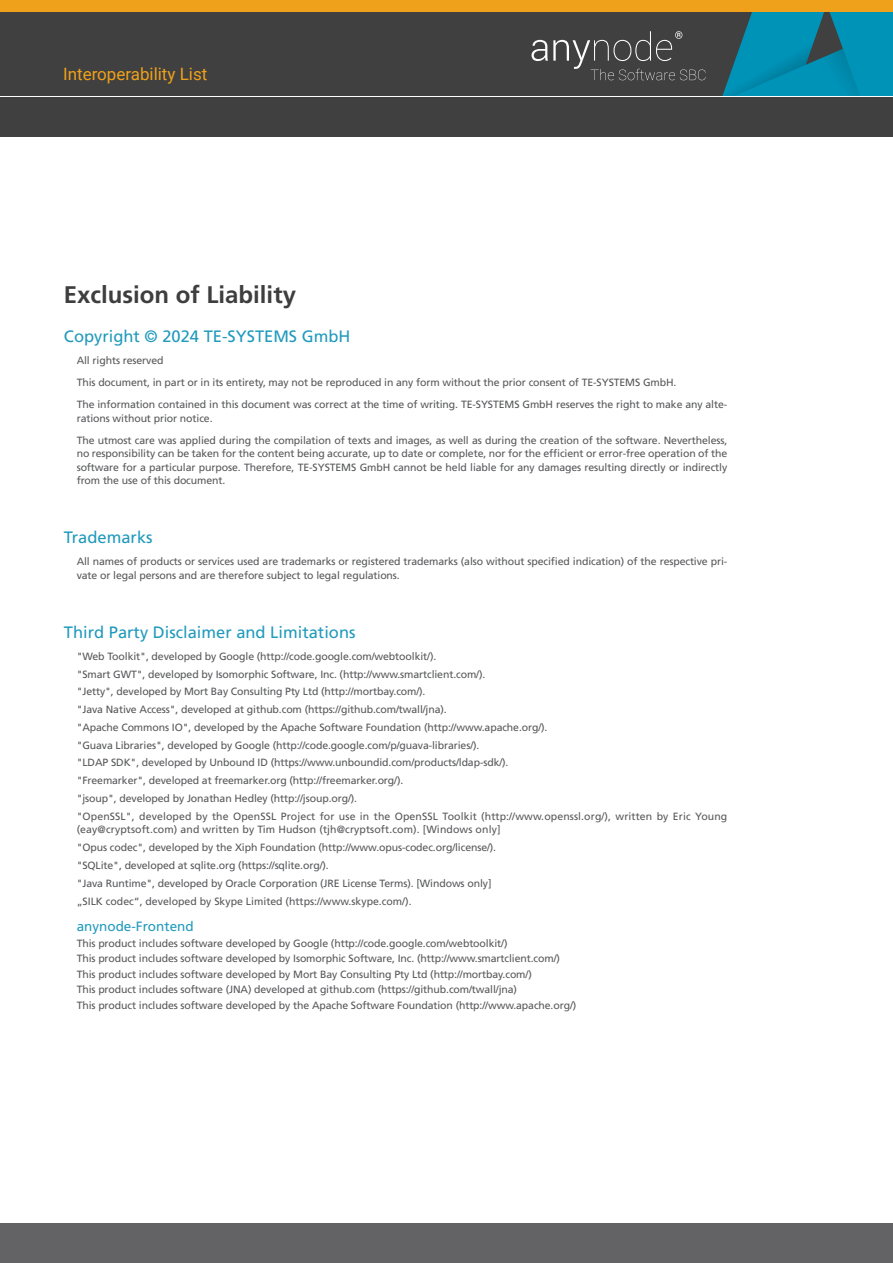
<style>
.page{position:relative;width:893px;height:1263px;background:#fff}
.page>*{position:absolute;margin:0;border:0;box-sizing:border-box;transform-origin:0 0}
.t1{font:700 24px "Frutiger LT Com";color:#3e3e3f}
.t2{font:16.95px "Roboto";color:#f0a11b}
.t3{font:16.5px "Frutiger LT Com";color:#219abc}
.t4{font:13.5px "Frutiger LT Com";color:#219abc}
.t5{font:10.5px/17.7px "Frutiger LT Com";letter-spacing:-.01em;color:#57585a}
</style>
<div class="page">
<div style="left:0;top:0;width:893px;height:96px;background:#404040"></div>
<svg style="left:720px;top:11px;width:173px;height:85px"></svg>
<div style="left:0;top:98px;width:893px;height:39px;background:#404040"></div>
<svg style="left:531px;top:31px;width:174px;height:49px"></svg>
<div style="left:0;top:0;width:893px;height:11px;background:#f0a11b"></div>
<div style="left:0;top:1224px;width:893px;height:39px;background:#636366"></div>
<h2 class="t2" style="left:63px;top:62px;width:146px">Interoperability List</h2>
<h1 class="t1" style="left:64px;top:280px;width:234px">Exclusion of Liability</h1>
<h3 class="t3" style="left:64px;top:327px;width:288px">Copyright © 2024 TE-SYSTEMS GmbH</h3>
<p class="t5" style="left:77px;top:350px;width:652px;line-height:22px">All rights reserved<br>This document, in part or in its entirety, may not be reproduced in any form without the prior consent of TE-SYSTEMS GmbH.<br>The information contained in this document was correct at the time of writing. TE-SYSTEMS GmbH reserves the right to make any alte-</p>
<p class="t5" style="left:77px;top:407px;width:652px;line-height:22px">rations without prior notice.<br>The utmost care was applied during the compilation of texts and images, as well as during the creation of the software. Nevertheless,</p>
<p class="t5" style="left:77px;top:447px;width:652px;line-height:13.5px;text-align:justify">no responsibility can be taken for the content being accurate, up to date or complete, nor for the efficient or error-free operation of the software for a particular purpose. Therefore, TE-SYSTEMS GmbH cannot be held liable for any damages resulting directly or indirectly from the use of this document.</p>
<h3 class="t3" style="left:64px;top:528px;width:90px">Trademarks</h3>
<p class="t5" style="left:77px;top:555px;width:652px;line-height:13.5px">All names of products or services used are trademarks or registered trademarks (also without specified indication) of the respective pri&shy;vate or legal persons and are therefore subject to legal regulations.</p>
<h3 class="t3" style="left:64px;top:622px;width:293px">Third Party Disclaimer and Limitations</h3>
<p class="t5" style="left:77px;top:647px;width:652px">"Web Toolkit", developed by Google (http://code.google.com/webtoolkit/).<br>"Smart GWT", developed by Isomorphic Software, Inc. (http://www.smartclient.com/).<br>"Jetty", developed by Mort Bay Consulting Pty Ltd (http://mortbay.com/).<br>"Java Native Access", developed at github.com (https://github.com/twall/jna).<br>"Apache Commons IO", developed by the Apache Software Foundation (http://www.apache.org/).<br>"Guava Libraries", developed by Google (http://code.google.com/p/guava-libraries/).<br>"LDAP SDK", developed by Unbound ID (https://www.unboundid.com/products/ldap-sdk/).<br>"Freemarker", developed at freemarker.org (http://freemarker.org/).<br>"jsoup", developed by Jonathan Hedley (http://jsoup.org/).<br>"OpenSSL", developed by the OpenSSL Project for use in the OpenSSL Toolkit (http://www.openssl.org/), written by Eric Young</p>
<p class="t5" style="left:77px;top:821px;width:425px">(eay@cryptsoft.com) and written by Tim Hudson (tjh@cryptsoft.com). [Windows only] "Opus codec", developed by the Xiph Foundation (http://www.opus-codec.org/license/). "SQLite", developed at sqlite.org (https://sqlite.org/).<br>"Java Runtime", developed by Oracle Corporation (JRE License Terms). [Windows only] „SILK codec“, developed by Skype Limited (https://www.skype.com/).</p>
<p class="t4" style="left:77px;top:918px;width:119px">anynode-Frontend</p>
<p class="t5" style="left:77px;top:935px;width:501px;line-height:15.6px">This product includes software developed by Google (http://code.google.com/webtoolkit/)<br>This product includes software developed by Isomorphic Software, Inc. (http://www.smartclient.com/)<br>This product includes software developed by Mort Bay Consulting Pty Ltd (http://mortbay.com/)<br>This product includes software (JNA) developed at github.com (https://github.com/twall/jna)<br>This product includes software developed by the Apache Software Foundation (http://www.apache.org/)</p>
</div>
